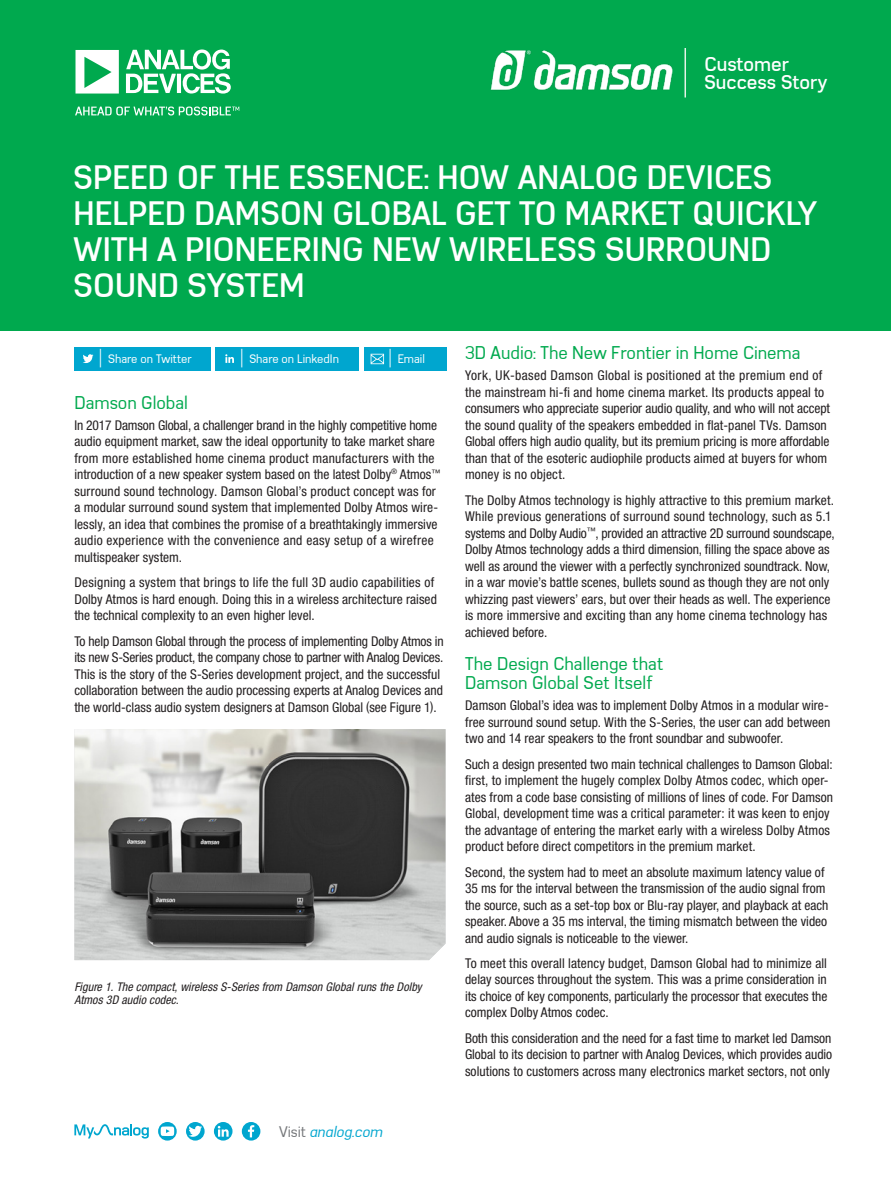
<style>
.page{position:relative;width:891px;height:1188px;background:#fff}
.page>*{position:absolute;margin:0;border:0;box-sizing:border-box;transform-origin:0 0}
.Headline{font:500 33px/36px "Azbuka Std";letter-spacing:.005em;color:#fff}
.Author{font:500 19.5px/18px "Azbuka Std";color:#fff}
.Heading_One{font:18px/19.5px "Azbuka Std";color:#00a94e}
.t1{font:italic 15px "Azbuka Std";color:#00a6cf}
.Body_Copy{font:condensed 13.5px/16.5px "Helvetica Neue LT Std";letter-spacing:.005em;color:#231f20}
.Captions{font:italic condensed 12px/13.5px "Helvetica Neue LT Std";letter-spacing:.005em;color:#231f20}
.t2{font:12px "Azbuka Std";color:#fff}
.s1{font-size:18px}
.s2{font-style:normal;color:#76787b}
</style>
<div class="page">
<div style="left:0;top:0;width:891px;height:330px;background:#00a94e"></div>
<hr style="left:685px;top:48px;width:1px;height:50px;background:#e5f3e7">
<svg style="left:242px;top:1122px;width:18px;height:19px"></svg>
<svg style="left:186px;top:1122px;width:19px;height:19px"></svg>
<svg style="left:189px;top:1126px;width:13px;height:11px"></svg>
<svg style="left:158px;top:1122px;width:19px;height:19px"></svg>
<svg style="left:214px;top:1122px;width:19px;height:19px"></svg>
<svg style="left:218px;top:1126px;width:11px;height:11px"></svg>
<svg style="left:74px;top:1124px;width:75px;height:15px"></svg>
<svg style="left:75px;top:107px;width:164px;height:9px"></svg>
<svg style="left:76px;top:50px;width:155px;height:44px"></svg>
<div style="left:74px;top:347px;width:137px;height:24px;background:#00a6cf"></div>
<svg style="left:83px;top:354px;width:10px;height:9px"></svg>
<div style="left:216px;top:347px;width:143px;height:24px;background:#00a6cf"></div>
<svg style="left:225px;top:354px;width:9px;height:9px"></svg>
<div style="left:364px;top:347px;width:82px;height:24px;background:#00a6cf"></div>
<svg style="left:371px;top:354px;width:13px;height:10px"></svg>
<img style="left:490px;top:50px;width:183px;height:40px">
<img style="left:74px;top:729px;width:372px;height:231px">
<p class="Author" style="left:705px;top:55px;width:124px">Customer<br>Success Story</p>
<p class="Headline" style="left:73px;top:159px;width:745px">SPEED OF THE ESSENCE: HOW ANALOG DEVICES HELPED DAMSON GLOBAL GET TO MARKET QUICKLY WITH A PIONEERING NEW WIRELESS SURROUND SOUND SYSTEM</p>
<p class="t2" style="left:99px;top:352px;width:94px"><span class="s1">|</span> Share on Twitter</p>
<p class="t2" style="left:240px;top:352px;width:100px"><span class="s1">|</span> Share on LinkedIn</p>
<p class="t2" style="left:389px;top:352px;width:38px"><span class="s1">|</span> Email</p>
<p class="Heading_One" style="left:74px;top:393px;width:115px">Damson Global</p>
<p class="Body_Copy" style="left:74px;top:417px;width:367px">In 2017 Damson Global, a challenger brand in the highly competitive home audio equipment market, saw the ideal opportunity to take market share from more established home cinema product manufacturers with the introduction of a new speaker system based on the latest Dolby<sup>®</sup> Atmos<sup>™ </sup>surround sound technology. Damson Global’s product concept was for a modular surround sound system that implemented Dolby Atmos wire&shy;lessly, an idea that combines the promise of a breathtakingly immersive audio experience with the convenience and easy setup of a wirefree multispeaker system.</p>
<p class="Body_Copy" style="left:74px;top:574px;width:364px">Designing a system that brings to life the full 3D audio capabilities of<br>Dolby Atmos is hard enough. Doing this in a wireless architecture raised the technical complexity to an even higher level.</p>
<p class="Body_Copy" style="left:74px;top:633px;width:371px">To help Damson Global through the process of implementing Dolby Atmos in its new S-Series product, the company chose to partner with Analog Devices.<br>This is the story of the S-Series development project, and the successful collaboration between the audio processing experts at Analog Devices and the world-class audio system designers at Damson Global (see Figure 1).</p>
<p class="Captions" style="left:74px;top:980px;width:349px">Figure 1. The compact, wireless S-Series from Damson Global runs the Dolby<br>Atmos 3D audio codec.</p>
<p class="t1" style="left:279px;top:1123px;width:105px"><span class="s2">Visit</span> analog.com</p>
<p class="Heading_One" style="left:465px;top:343px;width:337px">3D Audio: The New Frontier in Home Cinema</p>
<p class="Body_Copy" style="left:465px;top:367px;width:366px">York, UK-based Damson Global is positioned at the premium end of the mainstream hi-fi and home cinema market. Its products appeal to consumers who appreciate superior audio quality, and who will not accept the sound quality of the speakers embedded in flat-panel TVs. Damson Global offers high audio quality, but its premium pricing is more affordable than that of the esoteric audiophile products aimed at buyers for whom money is no object.</p>
<p class="Body_Copy" style="left:465px;top:492px;width:371px">The Dolby Atmos technology is highly attractive to this premium market.<br>While previous generations of surround sound technology, such as 5.1 systems and Dolby Audio<sup>™</sup>, provided an attractive 2D surround soundscape, Dolby Atmos technology adds a third dimension, filling the space above as well as around the viewer with a perfectly synchronized soundtrack. Now, in a war movie’s battle scenes, bullets sound as though they are not only whizzing past viewers’ ears, but over their heads as well. The experience is more immersive and exciting than any home cinema technology has achieved before.</p>
<p class="Heading_One" style="left:465px;top:654px;width:200px">The Design Challenge that<br>Damson Global Set Itself</p>
<p class="Body_Copy" style="left:465px;top:697px;width:367px">Damson Global’s idea was to implement Dolby Atmos in a modular wire&shy;free surround sound setup. With the S-Series, the user can add between two and 14 rear speakers to the front soundbar and subwoofer.</p>
<p class="Body_Copy" style="left:465px;top:755px;width:370px">Such a design presented two main technical challenges to Damson Global: first, to implement the hugely complex Dolby Atmos codec, which oper&shy;ates from a code base consisting of millions of lines of code. For Damson Global, development time was a critical parameter: it was keen to enjoy the advantage of entering the market early with a wireless Dolby Atmos product before direct competitors in the premium market.</p>
<p class="Body_Copy" style="left:465px;top:863px;width:365px">Second, the system had to meet an absolute maximum latency value of 35 ms for the interval between the transmission of the audio signal from the source, such as a set-top box or Blu-ray player, and playback at each speaker. Above a 35 ms interval, the timing mismatch between the video and audio signals is noticeable to the viewer.</p>
<p class="Body_Copy" style="left:465px;top:955px;width:364px;text-align:justify">To meet this overall latency budget, Damson Global had to minimize all delay sources throughout the system. This was a prime consideration in its choice of key components, particularly the processor that executes the complex Dolby Atmos codec.</p>
<p class="Body_Copy" style="left:465px;top:1030px;width:369px;text-align:justify">Both this consideration and the need for a fast time to market led Damson Global to its decision to partner with Analog Devices, which provides audio solutions to customers across many electronics market sectors, not only</p>
</div>
